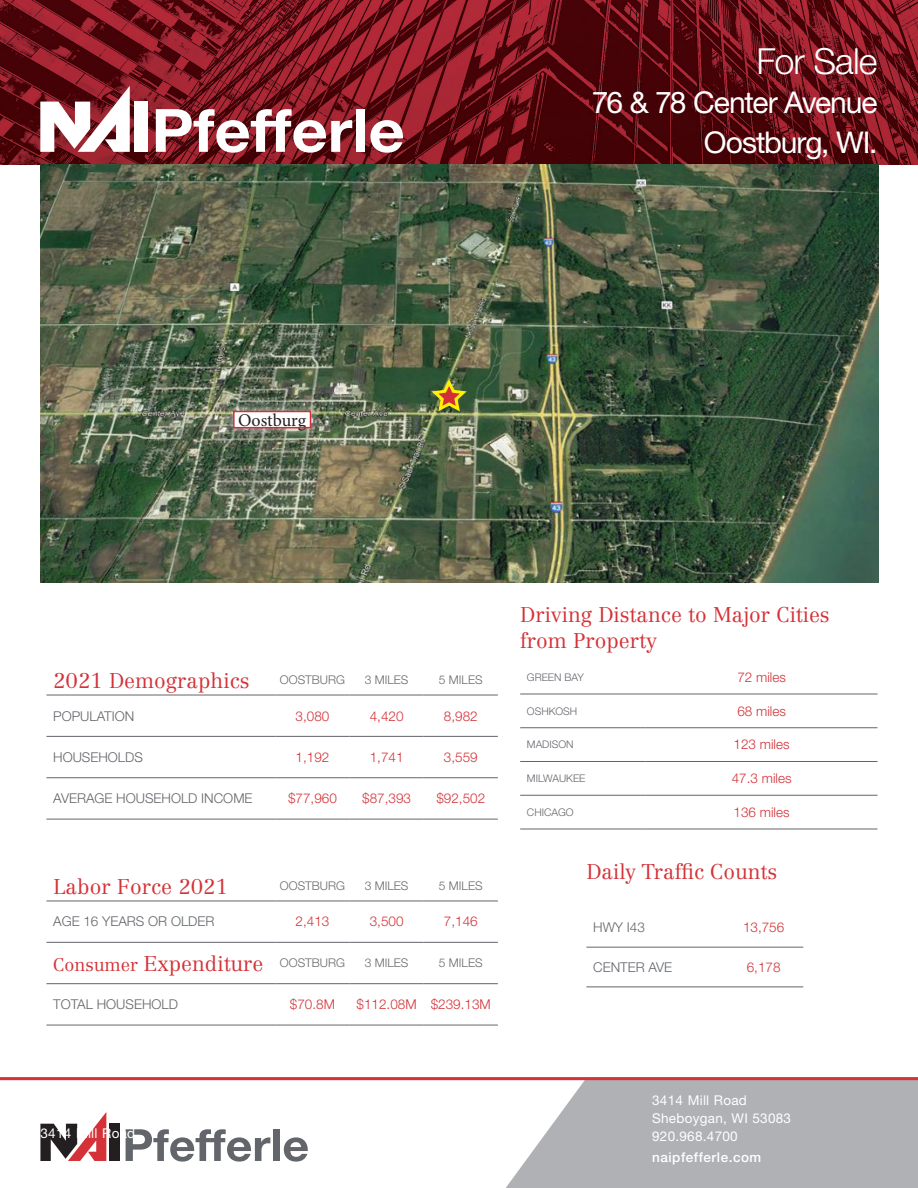
<style>
.page{position:relative;width:918px;height:1188px;background:#fff}
.page>*{position:absolute;margin:0;border:0;box-sizing:border-box;transform-origin:0 0}
.t1{font:300 36px "Helvetica Neue LT Std";letter-spacing:-.025em;color:#fff}
.t2{font:30px "Helvetica Neue LT Std";letter-spacing:-.035em;color:#fff}
.t3{font:300 21px/25.5px "Centennial LT Std";color:#d43238}
.t4{font:18px "Minion Pro";color:#231f20}
.t5{font:300 13.5px "Helvetica Neue LT Std";color:#d43238}
.t6{font:300 13.5px "Helvetica Neue LT Std";color:#62656a}
.t7{font:13.5px "Helvetica Neue LT Std";letter-spacing:.02em;color:#fff}
.t8{font:500 13.5px "Helvetica Neue LT Std";letter-spacing:.04em;color:#fff}
.t9{font:300 13.5px "Helvetica Neue LT Std";color:#d32f38}
.t10{font:300 12px "Helvetica Neue LT Std";color:#69696c}
.t11{font:300 10.5px "Helvetica Neue LT Std";color:#62656a}
.s1{font-size:18px}
</style>
<div class="page">
<div style="left:0;top:1078px;width:918px;height:110px;background:#b0b1b5"></div>
<svg style="left:0;top:1080px;width:586px;height:108px;fill:#fff"></svg>
<hr style="left:0;top:1077px;width:918px;height:3px;background:#d43238">
<hr style="left:520px;top:694px;width:126px;height:1px;background:#62656a">
<hr style="left:646px;top:694px;width:232px;height:1px;background:#62656a">
<hr style="left:520px;top:727px;width:126px;height:1px;background:#62656a">
<hr style="left:646px;top:727px;width:232px;height:1px;background:#62656a">
<hr style="left:520px;top:761px;width:126px;height:1px;background:#62656a">
<hr style="left:646px;top:761px;width:232px;height:1px;background:#62656a">
<hr style="left:520px;top:795px;width:126px;height:1px;background:#62656a">
<hr style="left:646px;top:795px;width:232px;height:1px;background:#62656a">
<hr style="left:520px;top:829px;width:126px;height:1px;background:#62656a">
<hr style="left:646px;top:829px;width:232px;height:1px;background:#62656a">
<div style="left:110px;top:1124px;width:10px;height:37px;background:#231f20"></div>
<svg style="left:40px;top:1112px;width:66px;height:49px"></svg>
<svg style="left:126px;top:1129px;width:144px;height:33px"></svg>
<div style="left:273px;top:1129px;width:7px;height:32px;background:#62656a"></div>
<svg style="left:284px;top:1137px;width:24px;height:25px"></svg>
<img style="left:0;top:0;width:918px;height:165px">
<div style="left:134px;top:102px;width:14px;height:50px;background:#fff"></div>
<svg style="left:40px;top:86px;width:90px;height:66px"></svg>
<svg style="left:156px;top:109px;width:196px;height:44px"></svg>
<div style="left:356px;top:109px;width:9px;height:43px;background:#fff"></div>
<svg style="left:370px;top:120px;width:33px;height:33px"></svg>
<img style="left:40px;top:165px;width:838px;height:418px">
<svg style="left:428px;top:379px;width:42px;height:35px"></svg>
<hr style="left:46px;top:901px;width:229px;height:1px;background:#62656a">
<hr style="left:275px;top:901px;width:75px;height:1px;background:#62656a">
<hr style="left:350px;top:901px;width:74px;height:1px;background:#62656a">
<hr style="left:424px;top:901px;width:74px;height:1px;background:#62656a">
<hr style="left:46px;top:942px;width:229px;height:1px;background:#62656a">
<hr style="left:275px;top:942px;width:75px;height:1px;background:#62656a">
<hr style="left:350px;top:942px;width:74px;height:1px;background:#62656a">
<hr style="left:424px;top:942px;width:74px;height:1px;background:#62656a">
<hr style="left:46px;top:983px;width:229px;height:1px;background:#62656a">
<hr style="left:275px;top:983px;width:75px;height:1px;background:#62656a">
<hr style="left:350px;top:983px;width:74px;height:1px;background:#62656a">
<hr style="left:424px;top:983px;width:74px;height:1px;background:#62656a">
<hr style="left:46px;top:1025px;width:229px;height:1px;background:#62656a">
<hr style="left:275px;top:1025px;width:75px;height:1px;background:#62656a">
<hr style="left:350px;top:1025px;width:74px;height:1px;background:#62656a">
<hr style="left:424px;top:1025px;width:74px;height:1px;background:#62656a">
<hr style="left:46px;top:695px;width:229px;height:1px;background:#62656a">
<hr style="left:275px;top:695px;width:75px;height:1px;background:#62656a">
<hr style="left:350px;top:695px;width:74px;height:1px;background:#62656a">
<hr style="left:424px;top:695px;width:74px;height:1px;background:#62656a">
<hr style="left:46px;top:736px;width:229px;height:1px;background:#62656a">
<hr style="left:275px;top:736px;width:75px;height:1px;background:#62656a">
<hr style="left:350px;top:736px;width:74px;height:1px;background:#62656a">
<hr style="left:424px;top:736px;width:74px;height:1px;background:#62656a">
<hr style="left:46px;top:777px;width:229px;height:1px;background:#62656a">
<hr style="left:275px;top:777px;width:75px;height:1px;background:#62656a">
<hr style="left:350px;top:777px;width:74px;height:1px;background:#62656a">
<hr style="left:424px;top:777px;width:74px;height:1px;background:#62656a">
<hr style="left:46px;top:819px;width:229px;height:1px;background:#62656a">
<hr style="left:275px;top:819px;width:75px;height:1px;background:#62656a">
<hr style="left:350px;top:819px;width:74px;height:1px;background:#62656a">
<hr style="left:424px;top:819px;width:74px;height:1px;background:#62656a">
<hr style="left:586px;top:947px;width:138px;height:1px;background:#62656a">
<hr style="left:724px;top:947px;width:79px;height:1px;background:#62656a">
<hr style="left:586px;top:987px;width:138px;height:1px;background:#62656a">
<hr style="left:724px;top:987px;width:79px;height:1px;background:#62656a">
<div style="left:224px;top:401px;width:97px;height:39px;background:#fff;opacity:.75"></div>
<div style="left:234px;top:411px;width:76px;height:17px;background:#fff"></div>
<div style="left:233px;top:411px;width:78px;height:17px;border:2px solid #d32f38"></div>
<p class="t1" style="left:756px;top:39px;width:123px">For Sale</p>
<p class="t2" style="left:592px;top:85px;width:287px">76 &amp; 78 Center Avenue</p>
<p class="t2" style="left:704px;top:124px;width:175px">Oostburg, WI.</p>
<p class="t4" style="left:238px;top:408px;width:70px">Oostburg</p>
<p class="t3" style="left:53px;top:668px;width:198px">2021 Demographics</p>
<p class="t10" style="left:280px;top:673px;width:67px">OOSTBURG</p>
<p class="t10" style="left:365px;top:673px;width:45px">3 MILES</p>
<p class="t10" style="left:439px;top:673px;width:45px">5 MILES</p>
<p class="t6" style="left:53px;top:707px;width:83px">POPULATION</p>
<p class="t5" style="left:296px;top:707px;width:35px">3,080</p>
<p class="t5" style="left:370px;top:707px;width:35px">4,420</p>
<p class="t5" style="left:444px;top:707px;width:35px">8,982</p>
<p class="t6" style="left:53px;top:749px;width:91px">HOUSEHOLDS</p>
<p class="t5" style="left:296px;top:749px;width:35px">1,192</p>
<p class="t5" style="left:370px;top:749px;width:35px">1,741</p>
<p class="t5" style="left:444px;top:749px;width:35px">3,559</p>
<p class="t6" style="left:53px;top:790px;width:201px">AVERAGE HOUSEHOLD INCOME</p>
<p class="t5" style="left:288px;top:790px;width:50px">$77,960</p>
<p class="t5" style="left:362px;top:790px;width:50px">$87,393</p>
<p class="t5" style="left:436px;top:790px;width:50px">$92,502</p>
<p class="t3" style="left:53px;top:874px;width:176px">Labor Force 2021</p>
<p class="t10" style="left:280px;top:879px;width:67px">OOSTBURG</p>
<p class="t10" style="left:365px;top:879px;width:45px">3 MILES</p>
<p class="t10" style="left:439px;top:879px;width:45px">5 MILES</p>
<p class="t6" style="left:53px;top:913px;width:163px">AGE 16 YEARS OR OLDER</p>
<p class="t5" style="left:296px;top:913px;width:35px">2,413</p>
<p class="t5" style="left:370px;top:913px;width:35px">3,500</p>
<p class="t5" style="left:444px;top:913px;width:35px">7,146</p>
<p class="t3" style="left:53px;top:951px;width:212px"><span class="s1">Consumer</span> Expenditure</p>
<p class="t10" style="left:280px;top:956px;width:67px">OOSTBURG</p>
<p class="t10" style="left:365px;top:956px;width:45px">3 MILES</p>
<p class="t10" style="left:439px;top:956px;width:45px">5 MILES</p>
<p class="t6" style="left:53px;top:996px;width:126px">TOTAL HOUSEHOLD</p>
<p class="t5" style="left:290px;top:996px;width:47px">$70.8M</p>
<p class="t5" style="left:357px;top:996px;width:62px">$112.08M</p>
<p class="t5" style="left:431px;top:996px;width:62px">$239.13M</p>
<p class="t3" style="left:520px;top:602px;width:311px">Driving Distance to Major Cities from Property</p>
<p class="t11" style="left:527px;top:671px;width:58px">GREEN BAY</p>
<p class="t5" style="left:737px;top:669px;width:50px">72 miles</p>
<p class="t11" style="left:527px;top:704px;width:52px">OSHKOSH</p>
<p class="t5" style="left:737px;top:703px;width:50px">68 miles</p>
<p class="t11" style="left:527px;top:738px;width:48px">MADISON</p>
<p class="t9" style="left:734px;top:736px;width:58px">123 miles</p>
<p class="t11" style="left:527px;top:772px;width:60px">MILWAUKEE</p>
<p class="t5" style="left:732px;top:770px;width:61px">47.3 miles</p>
<p class="t11" style="left:527px;top:806px;width:48px">CHICAGO</p>
<p class="t5" style="left:734px;top:804px;width:58px">136 miles</p>
<p class="t3" style="left:586px;top:859px;width:192px">Daily Traffic Counts</p>
<p class="t6" style="left:593px;top:919px;width:53px">HWY I43</p>
<p class="t5" style="left:743px;top:919px;width:43px">13,756</p>
<p class="t6" style="left:593px;top:959px;width:81px">CENTER AVE</p>
<p class="t5" style="left:747px;top:959px;width:35px">6,178</p>
<p class="t7" style="left:40px;top:1125px;width:96px">3414 Mill Road</p>
<p class="t7" style="left:652px;top:1092px;width:96px">3414 Mill Road</p>
<p class="t7" style="left:652px;top:1110px;width:140px">Sheboygan, WI 53083</p>
<p class="t7" style="left:652px;top:1128px;width:87px">920.968.4700</p>
<p class="t8" style="left:652px;top:1149px;width:111px">naipfefferle.com</p>
</div>
